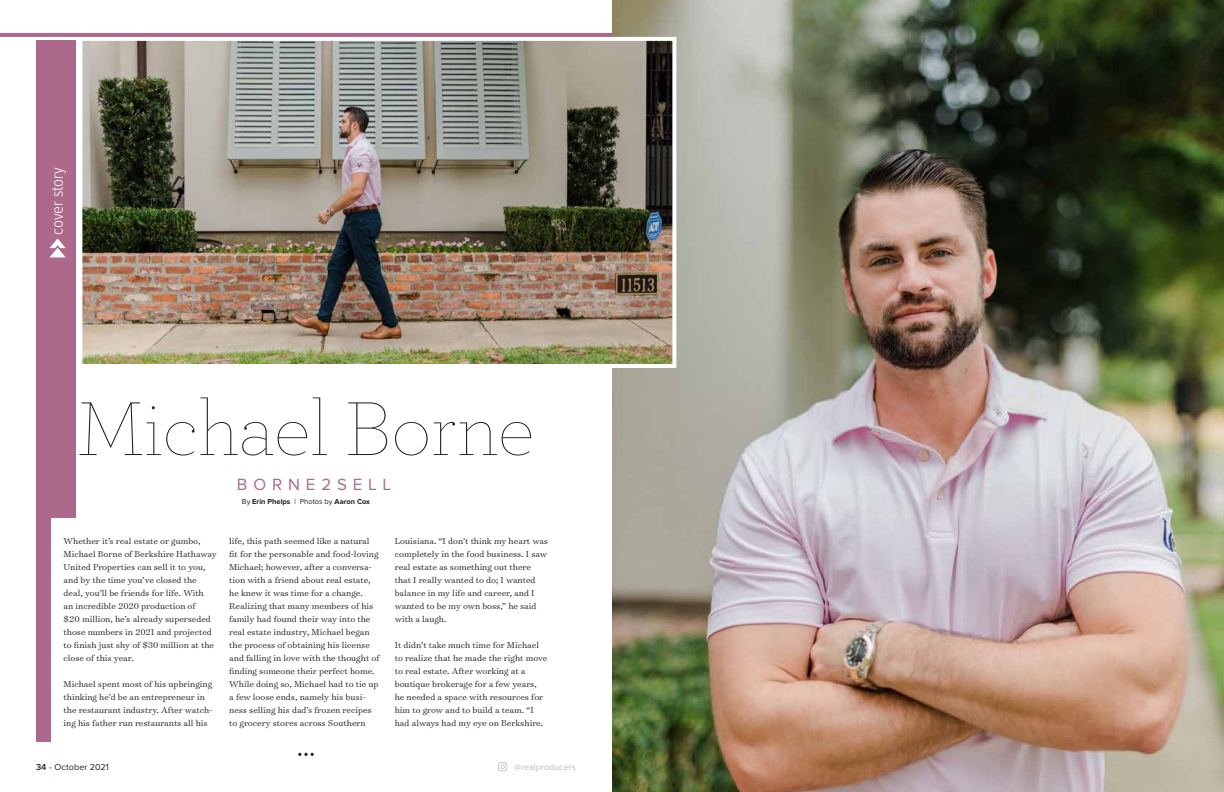
<style>
.page{position:relative;width:1224px;height:792px;background:#fff}
.page>*{position:absolute;margin:0;border:0;box-sizing:border-box;transform-origin:0 0}
.t1{font:100 80px "Archer Pro";color:#231f20}
.t2{font:300 17px "Proxima Nova Cond";color:#fff}
.t3{font:16.8px "Proxima Nova";letter-spacing:.35em;color:#ac698c}
.t4{font:300 9.8px/13px "Surveyor Text";color:#231f20}
.t5{font:9px "Proxima Nova";letter-spacing:.015em;color:#231f20}
.t6{font:9px "Proxima Nova";color:#bcbec0}
.t7{font:700 7.5px "Proxima Nova";color:#231f20}
.s1{font-weight:400}
.s2{font-weight:600}
.s3{color:#19a8e0}
</style>
<div class="page">
<svg style="left:498px;top:762px;width:9px;height:9px"></svg>
<img style="left:612px;top:0;width:612px;height:792px">
<div style="left:36px;top:40px;width:39px;height:702px;background:#ac698c"></div>
<div style="left:51px;top:518px;width:66px;height:225px;background:#fff"></div>
<img style="left:83px;top:42px;width:588px;height:321px">
<div style="left:78px;top:37px;width:598px;height:331px;border:4px solid #fff"></div>
<hr style="left:0;top:33px;width:612px;height:4px;background:#ac698c">
<svg style="left:49px;top:238px;width:17px;height:19px"></svg>
<svg style="left:298px;top:753px;width:16px;height:3px"></svg>
<h2 class="t2" style="left:49px;top:235px;width:69px;rotate:-90deg">cover story</h2>
<h1 class="t1" style="left:77px;top:381px;width:459px">Michael Borne</h1>
<h3 class="t3" style="left:237px;top:475px;width:156px">BORNE2SELL</h3>
<p class="t7" style="left:242px;top:498px;width:130px"><span class="s1">By</span> Erin Phelps <span class="s1">| Photos by</span> Aaron Cox</p>
<p class="t4" style="left:64px;top:534px;width:155px">Whether it’s real estate or gumbo, Michael Borne of Berkshire Hathaway United Properties can sell it to you, and by the time you’ve closed the deal, you’ll be friends for life. With<br>an incredible 2020 production of<br>$20 million, he’s already superseded those numbers in 2021 and projected to finish just shy of $30 million at the close of this year.</p>
<p class="t4" style="left:64px;top:677px;width:151px">Michael spent most of his upbringing thinking he’d be an entrepreneur in the restaurant industry. After watch&shy;ing his father run restaurants all his</p>
<p class="t4" style="left:229px;top:534px;width:152px">life, this path seemed like a natural fit for the personable and food-loving Michael; however, after a conversa&shy;tion with a friend about real estate, he knew it was time for a change.<br>Realizing that many members of his family had found their way into the real estate industry, Michael began the process of obtaining his license and falling in love with the thought of finding someone their perfect home.<br>While doing so, Michael had to tie up a few loose ends, namely his busi&shy;ness selling his dad’s frozen recipes to grocery stores across Southern</p>
<p class="t4" style="left:395px;top:534px;width:155px">Louisiana. “I don’t think my heart was completely in the food business. I saw real estate as something out there that I really wanted to do; I wanted balance in my life and career, and I wanted to be my own boss,” he said with a laugh.</p>
<p class="t4" style="left:395px;top:638px;width:154px">It didn’t take much time for Michael to realize that he made the right move to real estate. After working at a boutique brokerage for a few years, he needed a space with resources for him to grow and to build a team. “I had always had my eye on Berkshire.</p>
<p class="t5" style="left:36px;top:762px;width:75px"><span class="s2">34</span> <span class="s3">•</span> October 2021</p>
<p class="t6" style="left:514px;top:762px;width:63px">@realproducers</p>
</div>
